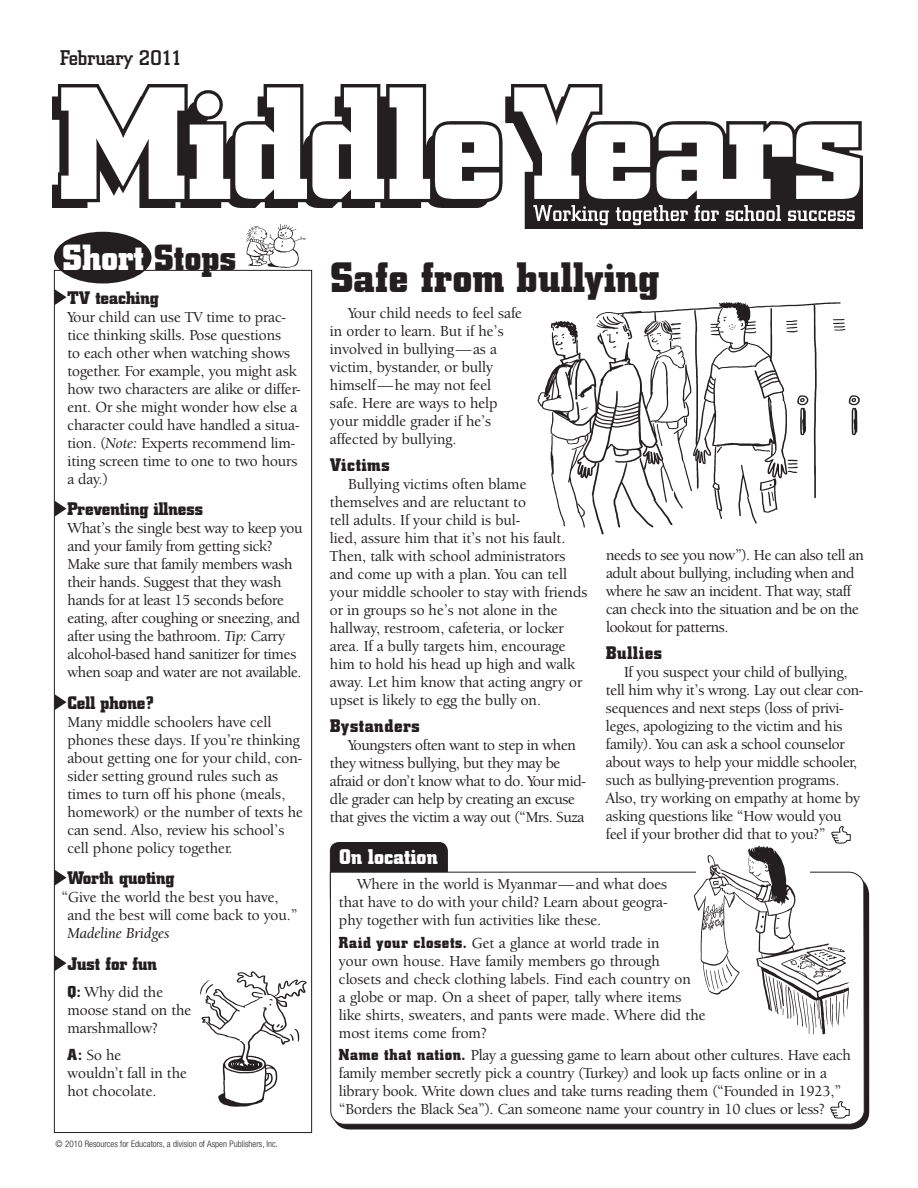
<style>
.page{position:relative;width:918px;height:1188px;background:#fff}
.page>*{position:absolute;margin:0;border:0;box-sizing:border-box;transform-origin:0 0}
.t1{font:700 42px "City";letter-spacing:.01em;color:#231f20}
.t2{font:700 36px "City";color:#fff}
.t3{font:500 21px "City";color:#231f20}
.t4{font:700 21px "City";letter-spacing:.01em;color:#fff}
.t5{font:700 18px "City";color:#231f20}
.t6{font:700 18px "City";letter-spacing:.04em;color:#231f20}
.t7{font:700 18px "City";letter-spacing:.045em;color:#231f20}
.t8{font:500 15.75px/18px "Berkeley Oldstyle IT Cby BT";letter-spacing:-.005em;color:#231f20}
.t9{font:15.75px "Berkeley Oldstyle IT Cby BT Med Ital";color:#231f20}
.t10{font:300 condensed 9px "Helvetica Neue";color:#231f20}
.s1{color:#231f20}
.s2{font-family:"Berkeley Oldstyle IT Cby BT Med Ital";font-weight:400}
.s3{font-family:"City";font-weight:700}
</style>
<div class="page">
<img style="left:53px;top:84px;width:810px;height:144px">
<div style="left:332px;top:877px;width:537px;height:253px;background:#231f20;border-radius:18px"></div>
<div style="left:330px;top:843px;width:117px;height:63px;background:#231f20;border-radius:9px"></div>
<div style="left:330px;top:842px;width:118px;height:64px;border:1px solid #231f20;border-radius:9px"></div>
<div style="left:330px;top:871px;width:535px;height:254px;background:#fff"></div>
<svg style="left:54px;top:289px;width:13px;height:16px"></svg>
<svg style="left:54px;top:501px;width:13px;height:16px"></svg>
<svg style="left:54px;top:694px;width:13px;height:16px"></svg>
<svg style="left:54px;top:870px;width:13px;height:16px"></svg>
<svg style="left:54px;top:955px;width:13px;height:16px"></svg>
<div style="left:54px;top:232px;width:98px;height:52px;background:#231f20;border-radius:50%"></div>
<svg style="left:830px;top:1100px;width:20px;height:19px"></svg>
<img style="left:246px;top:222px;width:62px;height:48px">
<img style="left:200px;top:971px;width:107px;height:136px">
<img style="left:537px;top:301px;width:323px;height:234px">
<img style="left:687px;top:828px;width:164px;height:210px">
<h3 class="t3" style="left:60px;top:46px;width:124px">February 2011</h3>
<h2 class="t2" style="left:62px;top:237px;width:175px">Short <span class="s1">Stops</span></h2>
<p class="t5" style="left:67px;top:287px;width:93px">TV teaching</p>
<p class="t8" style="left:68px;top:308px;width:234px">Your child can use TV time to prac&shy;tice thinking skills. Pose questions<br>to each other when watching shows together. For example, you might ask how two characters are alike or differ&shy;ent. Or she might wonder how else a character could have handled a situa&shy;tion. (<span class="s2">Note:</span> Experts recommend lim&shy;iting screen time to one to two hours a day.)</p>
<p class="t5" style="left:67px;top:499px;width:137px">Preventing illness</p>
<p class="t8" style="left:68px;top:519px;width:237px">What’s the single best way to keep you and your family from getting sick?<br>Make sure that family members wash their hands. Suggest that they wash hands for at least 15 seconds before eating, after coughing or sneezing, and after using the bathroom. <span class="s2">Tip:</span> Carry alcohol-based hand sanitizer for times when soap and water are not available.</p>
<p class="t5" style="left:67px;top:692px;width:88px">Cell phone?</p>
<p class="t8" style="left:68px;top:713px;width:237px">Many middle schoolers have cell phones these days. If you’re thinking about getting one for your child, con&shy;sider setting ground rules such as times to turn off his phone (meals, homework) or the number of texts he can send. Also, review his school’s cell phone policy together.</p>
<p class="t5" style="left:67px;top:868px;width:109px">Worth quoting</p>
<p class="t8" style="left:68px;top:888px;width:232px;text-indent:-6px">“Give the world the best you have, and the best will come back to you.”</p>
<p class="t9" style="left:68px;top:924px;width:104px">Madeline Bridges</p>
<p class="t5" style="left:67px;top:953px;width:91px">Just for fun</p>
<p class="t8" style="left:68px;top:983px;width:125px"><span class="s3">Q:</span> Why did the moose stand on the marshmallow?</p>
<p class="t8" style="left:68px;top:1046px;width:121px"><span class="s3">A:</span> So he<br>wouldn’t fall in the hot chocolate.</p>
<p class="t10" style="left:56px;top:1139px;width:224px">© 2010 Resources for Educators, a division of Aspen Publishers, Inc.</p>
<h1 class="t1" style="left:330px;top:254px;width:331px">Safe from bullying</h1>
<p class="t8" style="left:330px;top:304px;width:194px;text-indent:18px">Your child needs to feel safe in order to learn. But if he’s involved in bullying—as a victim, bystander, or bully himself—he may not feel safe. Here are ways to help your middle grader if he’s affected by bullying.</p>
<p class="t6" style="left:330px;top:454px;width:61px">Victims</p>
<p class="t8" style="left:330px;top:475px;width:259px;text-indent:18px">Bullying victims often blame themselves and are reluctant to<br>tell adults. If your child is bul-<br>lied, assure him that it’s not his fault.<br>Then, talk with school administrators and come up with a plan. You can tell your middle schooler to stay with friends or in groups so he’s not alone in the hallway, restroom, cafeteria, or locker area. If a bully targets him, encourage him to hold his head up high and walk away. Let him know that acting angry or upset is likely to egg the bully on.</p>
<p class="t6" style="left:330px;top:715px;width:91px">Bystanders</p>
<p class="t8" style="left:330px;top:736px;width:257px;text-indent:18px">Youngsters often want to step in when they witness bullying, but they may be afraid or don’t know what to do. Your mid&shy;dle grader can help by creating an excuse that gives the victim a way out (“Mrs. Suza</p>
<p class="t8" style="left:606px;top:546px;width:259px">needs to see you now”). He can also tell an adult about bullying, including when and where he saw an incident. That way, staff can check into the situation and be on the lookout for patterns.</p>
<p class="t7" style="left:606px;top:643px;width:58px">Bullies</p>
<p class="t8" style="left:606px;top:663px;width:259px;text-indent:18px">If you suspect your child of bullying, tell him why it’s wrong. Lay out clear con&shy;sequences and next steps (loss of privi&shy;leges, apologizing to the victim and his family). You can ask a school counselor about ways to help your middle schooler, such as bullying-prevention programs.<br>Also, try working on empathy at home by asking questions like “How would you feel if your brother did that to you?”</p>
<h3 class="t4" style="left:339px;top:845px;width:100px">On location</h3>
<p class="t8" style="left:339px;top:875px;width:330px;text-align:justify;text-indent:18px">Where in the world is Myanmar—and what does that have to do with your child? Learn about geogra&shy;phy together with fun activities like these.</p>
<p class="t8" style="left:339px;top:934px;width:368px"><span class="s3">Raid your closets.</span> Get a glance at world trade in<br>your own house. Have family members go through closets and check clothing labels. Find each country on<br>a globe or map. On a sheet of paper, tally where items like shirts, sweaters, and pants were made. Where did the most items come from?</p>
<p class="t8" style="left:339px;top:1046px;width:514px"><span class="s3">Name that nation.</span> Play a guessing game to learn about other cultures. Have each family member secretly pick a country (Turkey) and look up facts online or in a library book. Write down clues and take turns reading them (“Founded in 1923,” “Borders the Black Sea”). Can someone name your country in 10 clues or less?</p>
</div>
